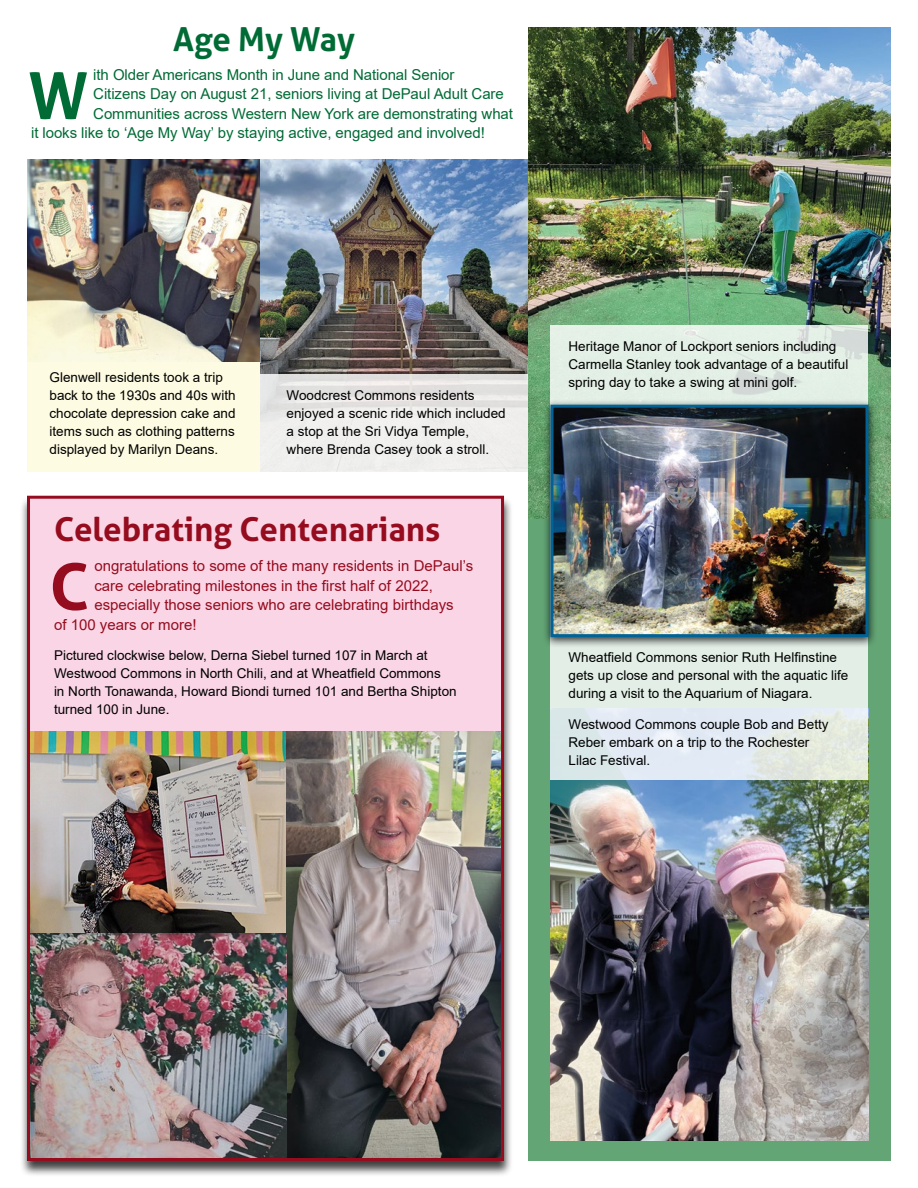
<style>
.page{position:relative;width:918px;height:1188px;background:#fff}
.page>*{position:absolute;margin:0;border:0;box-sizing:border-box;transform-origin:0 0}
.t1{font:700 64.5px "Aller";color:#006b35}
.t2{font:700 64.5px "Aller";color:#950c1e}
.t3{font:700 33px "Aller";color:#950c1e}
.t4{font:700 33px "Aller";color:#006b35}
.t5{font:15px "Arial";letter-spacing:-.005em;color:#006b35}
.t6{font:15px "Arial";color:#950c1e}
.t7{font:13.5px/18px "Arial";color:#000}
</style>
<div class="page">
<img style="left:259px;top:160px;width:269px;height:214px">
<div style="left:259px;top:374px;width:281px;height:111px;background:linear-gradient(to bottom,#e2e0df,#f9faf9)"></div>
<div style="left:528px;top:27px;width:363px;height:1134px;background:#63a575"></div>
<img style="left:528px;top:27px;width:363px;height:491px">
<img style="left:550px;top:780px;width:318px;height:361px">
<div style="left:27px;top:160px;width:232px;height:312px;background:#fdfbe1"></div>
<img style="left:27px;top:160px;width:232px;height:202px">
<svg style="left:550px;top:326px;width:318px;height:454px;background:#e1ece8"></svg>
<div style="left:543px;top:399px;width:334px;height:249px;background:#000;opacity:.75"></div>
<img style="left:554px;top:409px;width:310px;height:224px">
<div style="left:550px;top:405px;width:318px;height:232px;border:3px solid #006295"></div>
<div style="left:20px;top:495px;width:493px;height:682px;background:#000;opacity:.75"></div>
<div style="left:27px;top:496px;width:477px;height:665px;background:#fad5e6;border:3px solid #950c1e"></div>
<img style="left:30px;top:731px;width:471px;height:427px">
<h2 class="t4" style="left:173px;top:19px;width:184px">Age My Way</h2>
<p class="t5" style="left:93px;top:64px;width:363px">ith Older Americans Month in June and National Senior</p>
<p class="t5" style="left:93px;top:83px;width:412px">Citizens Day on August 21, seniors living at DePaul Adult Care</p>
<p class="t5" style="left:93px;top:103px;width:421px">Communities across Western New York are demonstrating what</p>
<p class="t5" style="left:31px;top:122px;width:455px">it looks like to ‘Age My Way’ by staying active, engaged and involved!</p>
<h1 class="t1" style="left:28px;top:56px;width:61px">W</h1>
<p class="t7" style="left:50px;top:368px;width:188px">Glenwell residents took a trip back to the 1930s and 40s with chocolate depression cake and items such as clothing patterns displayed by Marilyn Deans.</p>
<p class="t7" style="left:287px;top:386px;width:221px">Woodcrest Commons residents enjoyed a scenic ride which included a stop at the Sri Vidya Temple, where Brenda Casey took a stroll.</p>
<h2 class="t3" style="left:54px;top:509px;width:388px">Celebrating Centenarians</h2>
<p class="t6" style="left:94px;top:556px;width:381px">ongratulations to some of the many residents in DePaul’s</p>
<p class="t6" style="left:94px;top:575px;width:340px">care celebrating milestones in the first half of 2022,</p>
<p class="t6" style="left:94px;top:595px;width:361px">especially those seniors who are celebrating birthdays</p>
<p class="t6" style="left:54px;top:614px;width:144px">of 100 years or more!</p>
<p class="t7" style="left:54px;top:646px;width:404px">Pictured clockwise below, Derna Siebel turned 107 in March at Westwood Commons in North Chili, and at Wheatfield Commons<br>in North Tonawanda, Howard Biondi turned 101 and Bertha Shipton turned 100 in June.</p>
<h1 class="t2" style="left:50px;top:547px;width:41px">C</h1>
<p class="t7" style="left:569px;top:337px;width:281px">Heritage Manor of Lockport seniors including<br>Carmella Stanley took advantage of a beautiful spring day to take a swing at mini golf.</p>
<p class="t7" style="left:569px;top:648px;width:281px">Wheatfield Commons senior Ruth Helfinstine gets up close and personal with the aquatic life during a visit to the Aquarium of Niagara.</p>
<p class="t7" style="left:569px;top:716px;width:262px">Westwood Commons couple Bob and Betty<br>Reber embark on a trip to the Rochester<br>Lilac Festival.</p>
</div>
